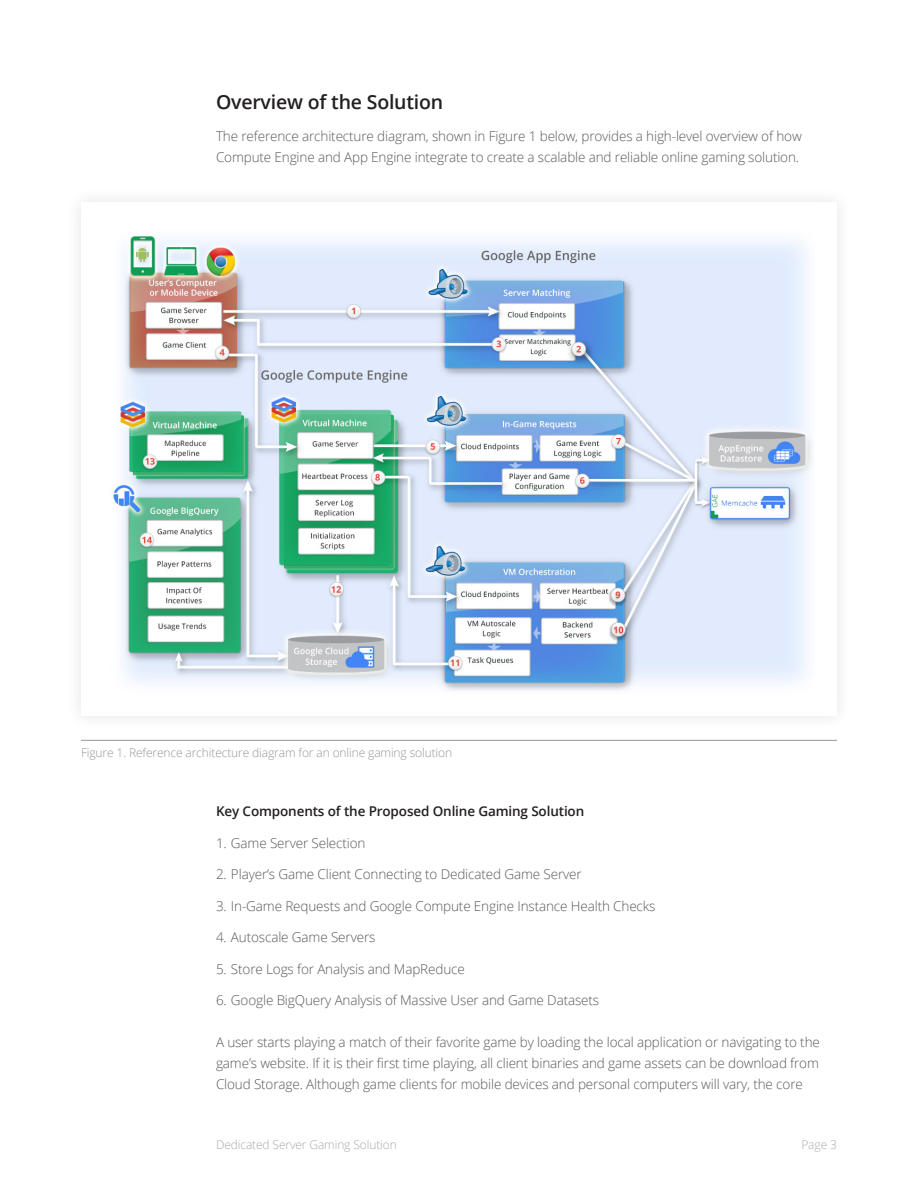
<style>
.page{position:relative;width:918px;height:1188px;background:#fff}
.page>*{position:absolute;margin:0;border:0;box-sizing:border-box;transform-origin:0 0}
.list{font:600 19.5px "Open Sans";letter-spacing:-.01em;color:#231f20}
.list-2{font:300 13.5px/21px "Open Sans";letter-spacing:-.01em;color:#57585a;text-align:justify}
.list-3{font:600 13.5px "Open Sans";letter-spacing:-.01em;color:#231f20}
.sidebar{font:300 12px "Open Sans";letter-spacing:-.01em;color:#939598}
.t1{font:300 12px "Open Sans";letter-spacing:-.01em;color:#a8a9ad}
</style>
<div class="page">
<hr style="left:81px;top:740px;width:756px;height:1px;background:#939598">
<div style="left:66px;top:187px;width:786px;height:545px;background:#fbfbfb"></div>
<div style="left:81px;top:202px;width:756px;height:514px;background:#fff"></div>
<img style="left:113px;top:236px;width:699px;height:455px">
<p class="list" style="left:216px;top:89px;width:229px">Overview of the Solution</p>
<p class="list-2" style="left:216px;top:125px;width:587px">The reference architecture diagram, shown in Figure 1 below, provides a high-level overview of how<br>Compute Engine and App Engine integrate to create a scalable and reliable online gaming solution.</p>
<p class="sidebar" style="left:81px;top:744px;width:373px">Figure 1. Reference architecture diagram for an online gaming solution</p>
<p class="list-3" style="left:216px;top:802px;width:370px">Key Components of the Proposed Online Gaming Solution</p>
<p class="list-2" style="left:216px;top:832px;width:151px">1. Game Server Selection</p>
<p class="list-2" style="left:216px;top:864px;width:367px">2. Player’s Game Client Connecting to Dedicated Game Server</p>
<p class="list-2" style="left:216px;top:895px;width:441px">3. In-Game Requests and Google Compute Engine Instance Health Checks</p>
<p class="list-2" style="left:216px;top:927px;width:161px">4. Autoscale Game Servers</p>
<p class="list-2" style="left:216px;top:958px;width:250px">5. Store Logs for Analysis and MapReduce</p>
<p class="list-2" style="left:216px;top:990px;width:385px">6. Google BigQuery Analysis of Massive User and Game Datasets</p>
<p class="list-2" style="left:216px;top:1032px;width:605px">A user starts playing a match of their favorite game by loading the local application or navigating to the game’s website. If it is their first time playing, all client binaries and game assets can be download from Cloud Storage. Although game clients for mobile devices and personal computers will vary, the core</p>
<p class="t1" style="left:216px;top:1137px;width:182px">Dedicated Server Gaming Solution</p>
<p class="t1" style="left:801px;top:1137px;width:37px">Page 3</p>
</div>
